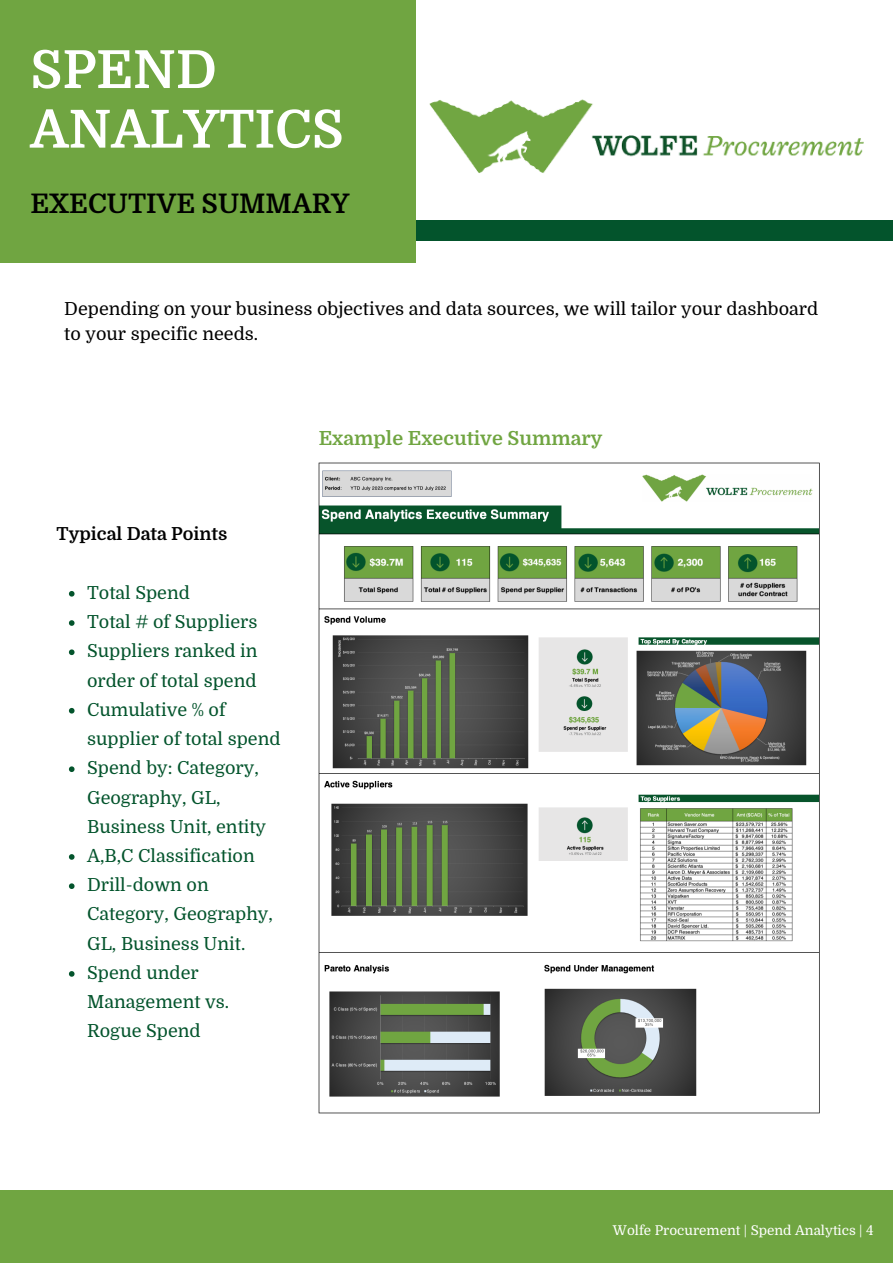
<style>
.page{position:relative;width:893px;height:1264px;background:#fff}
.page>*{position:absolute;margin:0;border:0;box-sizing:border-box;transform-origin:0 0}
.t1{font:700 52.5px/59.6px "Domine";color:#fff}
.t2{font:700 27px "Domine";color:#000}
.t3{font:700 19.5px "Domine";color:#70a541}
.t4{font:18px/29.2px "Domine";color:#03542c}
.t5{font:18px/24.8px "Domine";color:#000}
.t6{font:700 18px "Domine";color:#000}
.t7{font:13.5px "Domine";color:#fff}
</style>
<div class="page">
<div style="left:0;top:220px;width:892px;height:21px;background:#03542c"></div>
<div style="left:0;top:0;width:415px;height:263px;background:#70a541"></div>
<img style="left:429px;top:99px;width:434px;height:74px">
<div style="left:0;top:1190px;width:892px;height:72px;background:#70a541"></div>
<img style="left:318px;top:462px;width:502px;height:652px">
<svg style="left:69px;top:591px;width:5px;height:5px"></svg>
<svg style="left:69px;top:620px;width:5px;height:6px"></svg>
<svg style="left:69px;top:649px;width:5px;height:6px"></svg>
<svg style="left:69px;top:708px;width:5px;height:5px"></svg>
<svg style="left:69px;top:766px;width:5px;height:6px"></svg>
<svg style="left:69px;top:854px;width:5px;height:5px"></svg>
<svg style="left:69px;top:883px;width:5px;height:6px"></svg>
<svg style="left:69px;top:971px;width:5px;height:5px"></svg>
<p class="t1" style="left:30px;top:41px;width:315px">SPEND<br>ANALYTICS</p>
<p class="t2" style="left:30px;top:189px;width:320px">EXECUTIVE SUMMARY</p>
<p class="t5" style="left:64px;top:297px;width:755px">Depending on your business objectives and data sources, we will tailor your dashboard to your specific needs.</p>
<p class="t6" style="left:57px;top:524px;width:172px">Typical Data Points</p>
<p class="t4" style="left:87px;top:578px;width:104px">Total Spend</p>
<p class="t4" style="left:87px;top:607px;width:172px">Total # of Suppliers</p>
<p class="t4" style="left:87px;top:636px;width:172px">Suppliers ranked in order of total spend</p>
<p class="t4" style="left:87px;top:695px;width:195px">Cumulative % of supplier of total spend</p>
<p class="t4" style="left:87px;top:753px;width:181px">Spend by: Category,<br>Geography, GL,<br>Business Unit, entity</p>
<p class="t4" style="left:87px;top:841px;width:169px">A,B,C Classification</p>
<p class="t4" style="left:87px;top:870px;width:187px">Drill-down on<br>Category, Geography,<br>GL, Business Unit.</p>
<p class="t4" style="left:87px;top:958px;width:144px">Spend under<br>Management vs.<br>Rogue Spend</p>
<p class="t3" style="left:319px;top:427px;width:285px">Example Executive Summary</p>
<p class="t7" style="left:613px;top:1222px;width:262px">Wolfe Procurement | Spend Analytics | 4</p>
</div>
